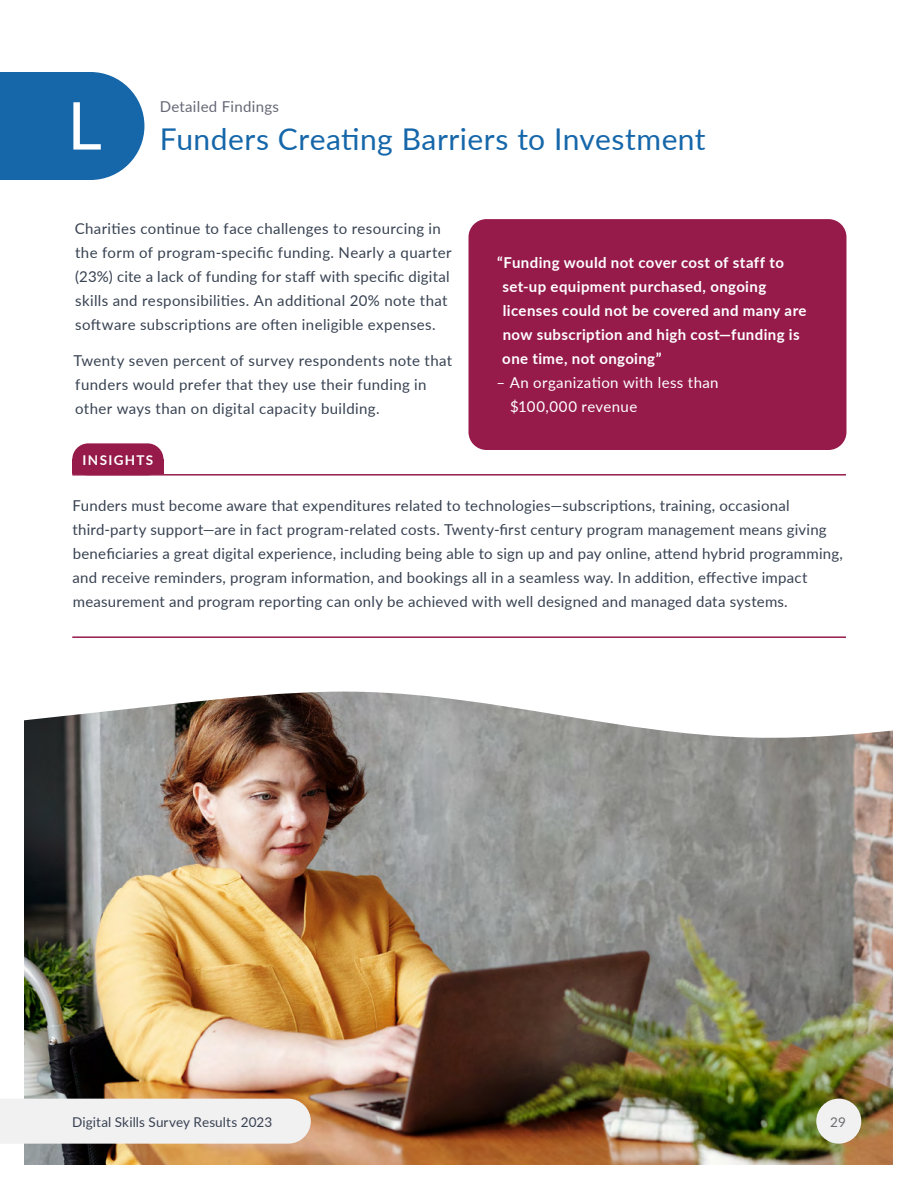
<style>
.page{position:relative;width:918px;height:1188px;background:#fff}
.page>*{position:absolute;margin:0;border:0;box-sizing:border-box;transform-origin:0 0}
.t1{font:66px "Lato";color:#fff}
.t2{font:30px "Lato";letter-spacing:.015em;color:#1567aa}
.t3{font:15px/24px "Lato";letter-spacing:.02em;color:#384252}
.t4{font:700 15px/24px "Lato";letter-spacing:.025em;color:#fff}
.t5{font:15px/24px "Lato";letter-spacing:.025em;color:#fff}
.t6{font:15px "Lato";letter-spacing:.02em;color:#666876}
.t7{font:13.5px "Lato";letter-spacing:.005em;color:#384252}
.t8{font:700 13.5px "Lato";letter-spacing:.1em;color:#fff}
.t9{font:13.5px "Lato";color:#6d6e71}
</style>
<div class="page">
<img style="left:24px;top:692px;width:869px;height:473px">
<div style="left:816px;top:1099px;width:45px;height:45px;background:#f2f1f2;border-radius:50%"></div>
<div style="left:72px;top:443px;width:92px;height:32px;background:#961b4b;border-radius:16px"></div>
<div style="left:72px;top:459px;width:91px;height:15px;background:#961b4b"></div>
<hr style="left:72px;top:636px;width:774px;height:2px;background:#961b4b">
<hr style="left:72px;top:474px;width:774px;height:2px;background:#961b4b">
<div style="left:468px;top:219px;width:378px;height:231px;background:#961b4b;border-radius:18px"></div>
<div style="left:0;top:1099px;width:311px;height:45px;background:#f2f1f2"></div>
<svg style="left:0;top:72px;width:144px;height:108px;background:#2571b0"></svg>
<h1 class="t1" style="left:67px;top:78px;width:36px">L</h1>
<p class="t6" style="left:160px;top:96px;width:121px">Detailed Findings</p>
<h2 class="t2" style="left:160px;top:117px;width:547px">Funders Creating Barriers to Investment</h2>
<p class="t3" style="left:75px;top:216px;width:378px">Charities continue to face challenges to resourcing in the form of program-specific funding. Nearly a quarter (23%) cite a lack of funding for staff with specific digital skills and responsibilities. An additional 20% note that software subscriptions are often ineligible expenses.</p>
<p class="t3" style="left:74px;top:348px;width:380px">Twenty seven percent of survey respondents note that funders would prefer that they use their funding in other ways than on digital capacity building.</p>
<p class="t8" style="left:83px;top:450px;width:72px">INSIGHTS</p>
<p class="t4" style="left:502px;top:250px;width:306px;text-indent:-5px">“Funding would not cover cost of staff to set-up equipment purchased, ongoing licenses could not be covered and many are now subscription and high cost—funding is one time, not ongoing”</p>
<p class="t5" style="left:510px;top:370px;width:210px;text-indent:-14px">– An organization with less than $100,000 revenue</p>
<p class="t3" style="left:72px;top:493px;width:772px">Funders must become aware that expenditures related to technologies—subscriptions, training, occasional third-party support—are in fact program-related costs. Twenty-first century program management means giving beneficiaries a great digital experience, including being able to sign up and pay online, attend hybrid programming, and receive reminders, program information, and bookings all in a seamless way. In addition, effective impact measurement and program reporting can only be achieved with well designed and managed data systems.</p>
<p class="t7" style="left:72px;top:1112px;width:202px">Digital Skills Survey Results 2023</p>
<p class="t9" style="left:830px;top:1112px;width:17px">29</p>
</div>
